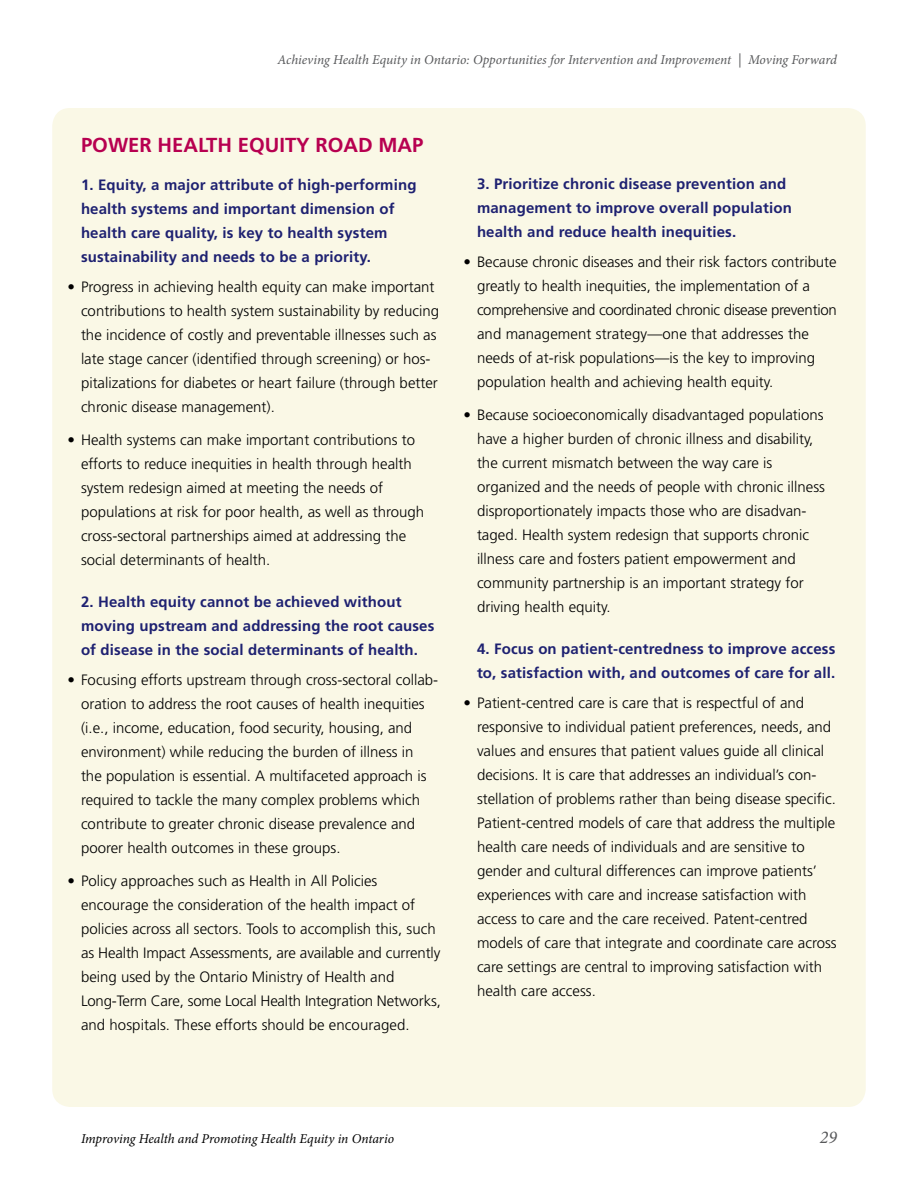
<style>
.page{position:relative;width:918px;height:1188px;background:#fff}
.page>*{position:absolute;margin:0;border:0;box-sizing:border-box;transform-origin:0 0}
.Subhead_1{font:700 20.25px "Frutiger";color:#b70050}
.t1{font:italic 18px "Minion Pro";color:#58595b}
.bullets{font:300 15px/24px "Frutiger";color:#000}
.Subhead_level_2{font:700 15px/24px "Frutiger";letter-spacing:.01em;color:#1e2171}
.t2{font:italic 13.5px "Minion Pro";letter-spacing:-.005em;color:#58595b}
.t3{font:italic 13.5px "Minion Pro";letter-spacing:-.01em;color:#000}
.s1{font-size:14.25px}
</style>
<div class="page">
<div style="left:52px;top:108px;width:814px;height:999px;background:#faf8e6;border-radius:18px"></div>
<p class="t2" style="left:278px;top:51px;width:561px">Achieving Health Equity in Ontario: Opportunities for Intervention and Improvement <span class="s1">|</span> Moving Forward</p>
<p class="Subhead_1" style="left:81px;top:134px;width:344px">POWER HEALTH EQUITY ROAD MAP</p>
<p class="Subhead_level_2" style="left:81px;top:173px;width:337px">1. Equity, a major attribute of high-performing health systems and important dimension of health care quality, is key to health system sustainability and needs to be a priority.</p>
<p class="bullets" style="left:81px;top:275px;width:360px;text-indent:-14px">• Progress in achieving health equity can make important contributions to health system sustainability by reducing the incidence of costly and preventable illnesses such as late stage cancer (identified through screening) or hos&shy;pitalizations for diabetes or heart failure (through better chronic disease management).</p>
<p class="bullets" style="left:81px;top:428px;width:345px;text-indent:-14px">• Health systems can make important contributions to efforts to reduce inequities in health through health system redesign aimed at meeting the needs of populations at risk for poor health, as well as through cross-sectoral partnerships aimed at addressing the social determinants of health.</p>
<p class="Subhead_level_2" style="left:81px;top:590px;width:355px">2. Health equity cannot be achieved without moving upstream and addressing the root causes of disease in the social determinants of health.</p>
<p class="bullets" style="left:81px;top:668px;width:359px;text-indent:-14px">• Focusing efforts upstream through cross-sectoral collab&shy;oration to address the root causes of health inequities (i.e., income, education, food security, housing, and environment) while reducing the burden of illness in<br>the population is essential. A multifaceted approach is required to tackle the many complex problems which contribute to greater chronic disease prevalence and poorer health outcomes in these groups.</p>
<p class="bullets" style="left:81px;top:869px;width:361px;text-indent:-14px">• Policy approaches such as Health in All Policies encourage the consideration of the health impact of policies across all sectors. Tools to accomplish this, such as Health Impact Assessments, are available and currently being used by the Ontario Ministry of Health and Long-Term Care, some Local Health Integration Networks, and hospitals. These efforts should be encouraged.</p>
<p class="Subhead_level_2" style="left:477px;top:172px;width:316px">3. Prioritize chronic disease prevention and management to improve overall population health and reduce health inequities.</p>
<p class="bullets" style="left:477px;top:250px;width:361px;text-indent:-14px">• Because chronic diseases and their risk factors contribute greatly to health inequities, the implementation of a comprehensive and coordinated chronic disease prevention and management strategy—one that addresses the needs of at-risk populations—is the key to improving population health and achieving health equity.</p>
<p class="bullets" style="left:477px;top:403px;width:350px;text-indent:-14px">• Because socioeconomically disadvantaged populations have a higher burden of chronic illness and disability, the current mismatch between the way care is organized and the needs of people with chronic illness disproportionately impacts those who are disadvan&shy;taged. Health system redesign that supports chronic illness care and fosters patient empowerment and community partnership is an important strategy for driving health equity.</p>
<p class="Subhead_level_2" style="left:477px;top:637px;width:360px">4. Focus on patient-centredness to improve access to, satisfaction with, and outcomes of care for all.</p>
<p class="bullets" style="left:477px;top:691px;width:361px;text-indent:-14px">• Patient-centred care is care that is respectful of and responsive to individual patient preferences, needs, and values and ensures that patient values guide all clinical decisions. It is care that addresses an individual’s con&shy;stellation of problems rather than being disease specific.<br>Patient-centred models of care that address the multiple health care needs of individuals and are sensitive to gender and cultural differences can improve patients’ experiences with care and increase satisfaction with access to care and the care received. Patent-centred models of care that integrate and coordinate care across care settings are central to improving satisfaction with health care access.</p>
<p class="t3" style="left:81px;top:1129px;width:315px">Improving Health and Promoting Health Equity in Ontario</p>
<p class="t1" style="left:820px;top:1125px;width:19px">29</p>
</div>
